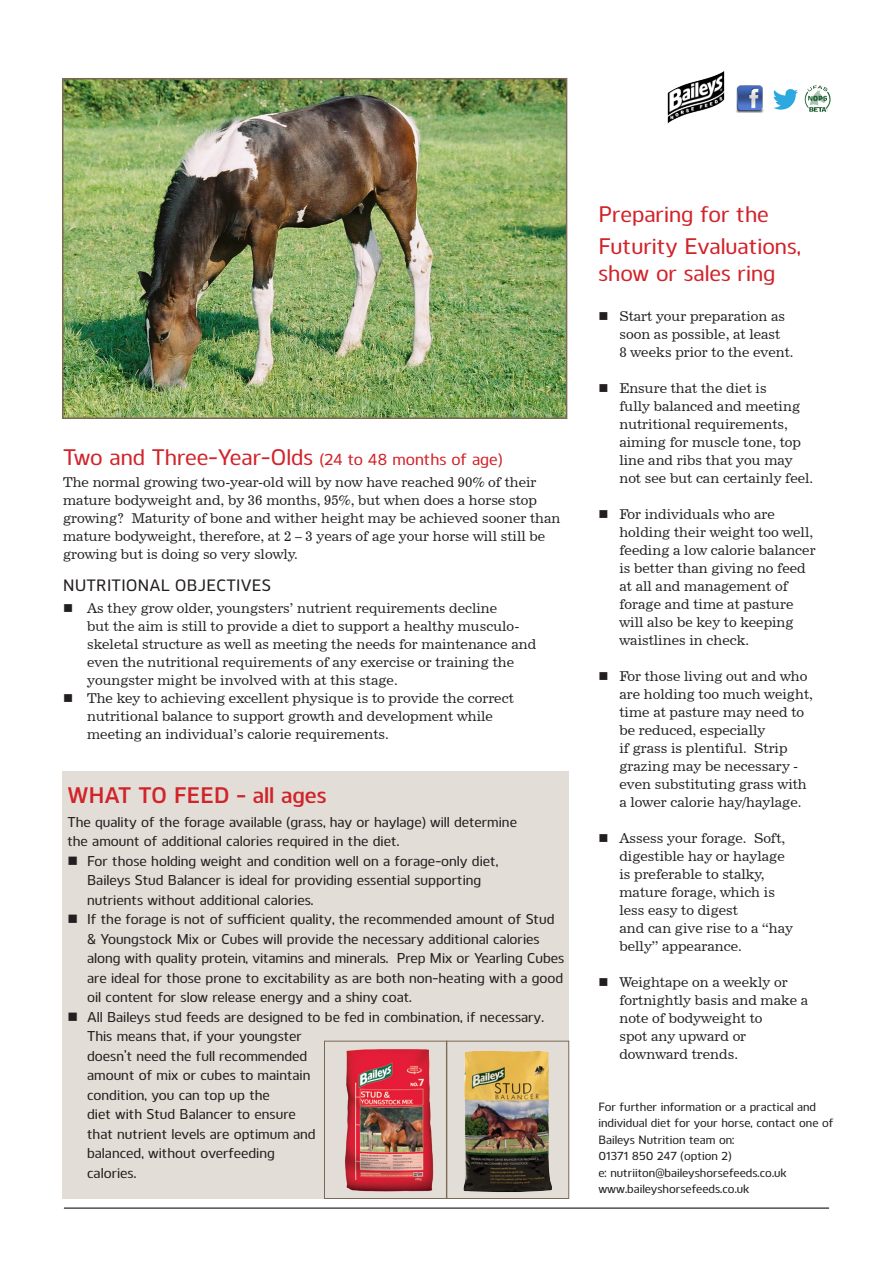
<style>
.page{position:relative;width:893px;height:1263px;background:#fff}
.page>*{position:absolute;margin:0;border:0;box-sizing:border-box;transform-origin:0 0}
.Sub_heading{font:500 22.5px/27px "Kobern";color:#d1232a}
.Sub_heading-2{font:600 22.5px "Kobern";color:#d1232a}
.Sub_heading-3{font:500 16.5px "Kobern";letter-spacing:.01em;color:#231f20}
.Text{font:500 14.25px/19.5px "Kobern";color:#231f20}
.Text-2{font:13.5px/18px "News 702 BT";color:#231f20}
.t1{font:500 12px/16.5px "Kobern";color:#231f20}
.s1{font-size:16.5px}
</style>
<div class="page">
<div style="left:62px;top:772px;width:507px;height:427px;background:#e2ddd6"></div>
<img style="left:345px;top:1049px;width:89px;height:143px">
<div style="left:324px;top:1041px;width:123px;height:158px;border:1px solid #7c6954"></div>
<img style="left:464px;top:1051px;width:88px;height:141px">
<div style="left:446px;top:1041px;width:123px;height:158px;border:1px solid #7c6954"></div>
<img style="left:65px;top:81px;width:499px;height:335px">
<div style="left:62px;top:78px;width:505px;height:341px;border:2px solid #7c6954"></div>
<svg style="left:813px;top:85px;width:7px;height:4px"></svg>
<img style="left:736px;top:85px;width:69px;height:28px">
<hr style="left:64px;top:1207px;width:765px;height:1px;background:#57585a">
<hr style="left:64px;top:1208px;width:765px;height:1px;background:#57585a">
<p class="Sub_heading" style="left:63px;top:442px;width:441px">Two and Three-Year-Olds <span class="s1">(24 to 48 months of age)</span></p>
<p class="Text-2" style="left:63px;top:473px;width:499px">The normal growing two-year-old will by now have reached 90% of their mature bodyweight and, by 36 months, 95%, but when does a horse stop growing? Maturity of bone and wither height may be achieved sooner than mature bodyweight, therefore, at 2 – 3 years of age your horse will still be growing but is doing so very slowly.</p>
<p class="Sub_heading-3" style="left:63px;top:574px;width:209px">NUTRITIONAL OBJECTIVES</p>
<p class="Text-2" style="left:87px;top:599px;width:451px;text-indent:-24px">■ As they grow older, youngsters’ nutrient requirements decline<br>but the aim is still to provide a diet to support a healthy musculo&shy;skeletal structure as well as meeting the needs for maintenance and even the nutritional requirements of any exercise or training the youngster might be involved with at this stage.</p>
<p class="Text-2" style="left:87px;top:689px;width:428px;text-indent:-24px">■ The key to achieving excellent physique is to provide the correct nutritional balance to support growth and development while meeting an individual’s calorie requirements.</p>
<p class="Sub_heading-2" style="left:67px;top:780px;width:261px">WHAT TO FEED - all ages</p>
<p class="Text" style="left:67px;top:811px;width:451px">The quality of the forage available (grass, hay or haylage) will determine</p>
<p class="Text" style="left:67px;top:831px;width:333px">the amount of additional calories required in the diet.</p>
<p class="Text" style="left:87px;top:850px;width:413px;text-indent:-20px">■ For those holding weight and condition well on a forage-only diet,<br>Baileys Stud Balancer is ideal for providing essential supporting nutrients without additional calories.</p>
<p class="Text" style="left:87px;top:909px;width:479px;text-indent:-20px">■ If the forage is not of sufficient quality, the recommended amount of Stud &amp; Youngstock Mix or Cubes will provide the necessary additional calories along with quality protein, vitamins and minerals. Prep Mix or Yearling Cubes are ideal for those prone to excitability as are both non-heating with a good oil content for slow release energy and a shiny coat.</p>
<p class="Text" style="left:87px;top:1006px;width:458px;text-indent:-20px">■ All Baileys stud feeds are designed to be fed in combination, if necessary.<br>This means that, if your youngster<br>doesn’t need the full recommended<br>amount of mix or cubes to maintain<br>condition, you can top up the<br>diet with Stud Balancer to ensure<br>that nutrient levels are optimum and<br>balanced, without overfeeding<br>calories.</p>
<p class="Sub_heading" style="left:598px;top:200px;width:172px">Preparing for the</p>
<p class="Sub_heading" style="left:598px;top:231px;width:204px">Futurity Evaluations, show or sales ring</p>
<p class="Text-2" style="left:619px;top:307px;width:176px;text-indent:-21px">■ Start your preparation as soon as possible, at least<br>8 weeks prior to the event.</p>
<p class="Text-2" style="left:619px;top:379px;width:195px;text-indent:-21px">■ Ensure that the diet is<br>fully balanced and meeting nutritional requirements, aiming for muscle tone, top line and ribs that you may not see but can certainly feel.</p>
<p class="Text-2" style="left:619px;top:505px;width:198px;text-indent:-21px">■ For individuals who are holding their weight too well, feeding a low calorie balancer is better than giving no feed at all and management of forage and time at pasture will also be key to keeping waistlines in check.</p>
<p class="Text-2" style="left:619px;top:667px;width:195px;text-indent:-21px">■ For those living out and who are holding too much weight, time at pasture may need to be reduced, especially<br>if grass is plentiful. Strip grazing may be necessary - even substituting grass with a lower calorie hay/haylage.</p>
<p class="Text-2" style="left:619px;top:829px;width:175px;text-indent:-21px">■ Assess your forage. Soft, digestible hay or haylage is preferable to stalky, mature forage, which is less easy to digest<br>and can give rise to a “hay belly” appearance.</p>
<p class="Text-2" style="left:619px;top:973px;width:190px;text-indent:-21px">■ Weightape on a weekly or fortnightly basis and make a note of bodyweight to<br>spot any upward or downward trends.</p>
<p class="t1" style="left:598px;top:1098px;width:237px">For further information or a practical and individual diet for your horse, contact one of<br>Baileys Nutrition team on:</p>
<p class="t1" style="left:598px;top:1147px;width:135px">01371 850 247 (option 2)</p>
<p class="t1" style="left:598px;top:1164px;width:190px">e: nutriiton@baileyshorsefeeds.co.uk</p>
<p class="t1" style="left:598px;top:1180px;width:153px">www.baileyshorsefeeds.co.uk</p>
</div>
